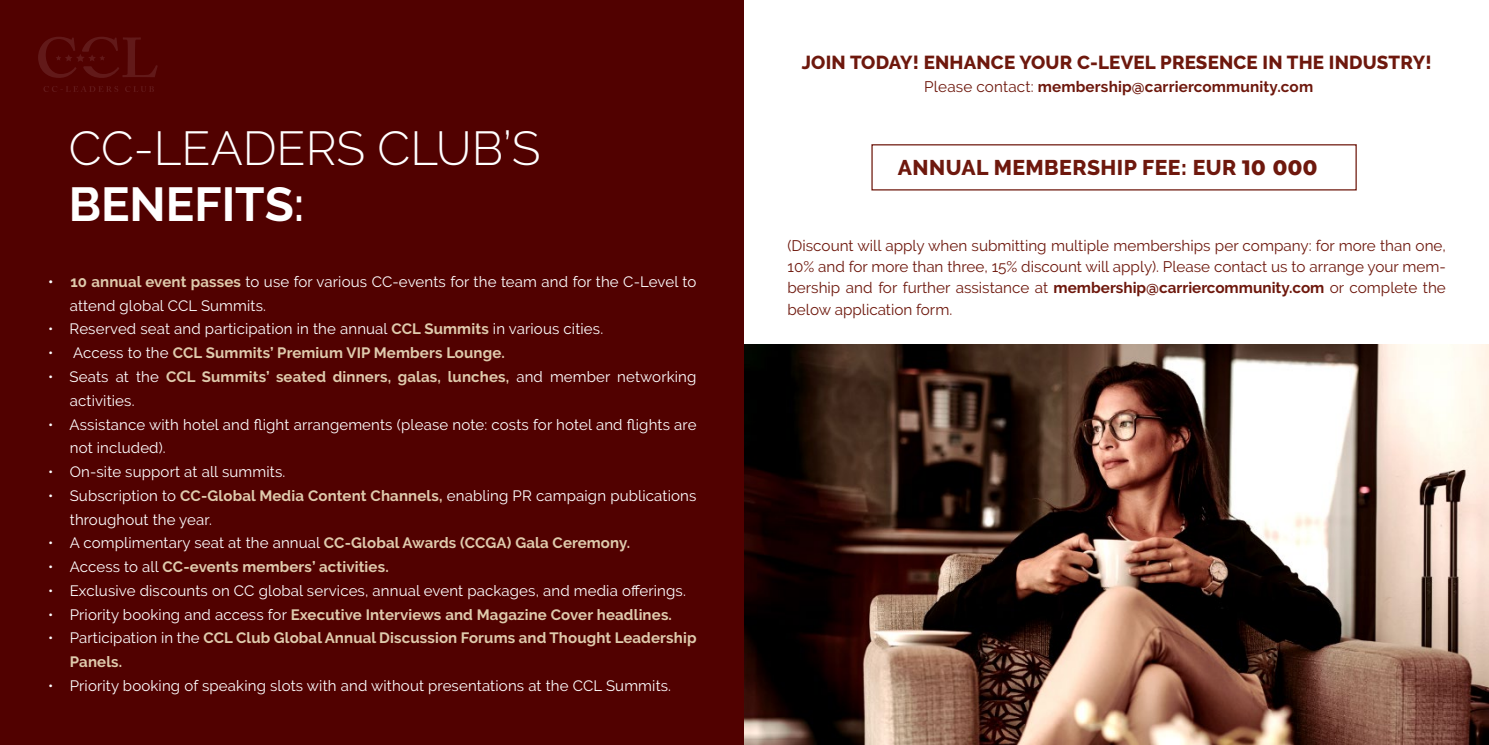
<style>
.page{position:relative;width:1489px;height:745px;background:#fff}
.page>*{position:absolute;margin:0;border:0;box-sizing:border-box;transform-origin:0 0}
.t1{font:300 47.5px/56.2px "Raleway";color:#fff}
.t2{font:800 21.25px "Raleway";letter-spacing:.02em;color:#6e180d}
.t3{font:800 18.75px "Raleway";letter-spacing:.01em;color:#6e180d}
.t4{font:15.25px/21.2px "Raleway";color:#6e180d;text-align:justify}
.t5{font:700 15.25px "Raleway";letter-spacing:.01em;color:#6e180d}
.t6{font:15px/23.8px "Raleway";letter-spacing:.01em;color:#fff}
.t7{font:700 15px/23.8px "Raleway";letter-spacing:.01em;color:#dfcbad}
.s1{font-weight:700}
.s2{font-weight:600}
.s3{font-weight:700;color:#dfcbad}
.s4{font-weight:400;color:#fff}
.s5{font-weight:400}
.s6{font-family:"Montserrat"}
</style>
<div class="page">
<div style="left:0;top:0;width:743px;height:744px;background:#510100"></div>
<svg style="left:43px;top:86px;width:111px;height:6px"></svg>
<svg style="left:38px;top:37px;width:120px;height:41px"></svg>
<img style="left:744px;top:344px;width:744px;height:400px">
<div style="left:871px;top:144px;width:485px;height:46px;border:1px solid #6e180d"></div>
<h1 class="t1" style="left:69px;top:119px;width:473px">CC-LEADERS CLUB’S<br><span class="s1">BENEFITS</span><span class="s2">:</span></h1>
<p class="t6" style="left:70px;top:269px;width:628px;text-indent:-22px"><span class="s2">•</span> <span class="s3">10 annual event passes</span> to use for various CC-events for the team and for the C-Level to attend global CCL Summits.</p>
<p class="t6" style="left:48px;top:317px;width:556px">• Reserved seat and participation in the annual <span class="s3">CCL Summits</span> in various cities.</p>
<p class="t7" style="left:48px;top:341px;width:458px"><span class="s4">• Access to the</span> CCL Summits’ Premium VIP Members Lounge.</p>
<p class="t6" style="left:70px;top:364px;width:628px;text-indent:-22px">• Seats at the <span class="s3">CCL Summits’ seated dinners, galas, lunches,</span> and member networking activities.</p>
<p class="t6" style="left:70px;top:412px;width:628px;text-indent:-22px">• Assistance with hotel and flight arrangements (please note: costs for hotel and flights are not included).</p>
<p class="t6" style="left:48px;top:459px;width:239px">• On-site support at all summits.</p>
<p class="t6" style="left:70px;top:483px;width:628px;text-indent:-22px">• Subscription to <span class="s3">CC-Global Media Content Channels,</span> enabling PR campaign publications throughout the year.</p>
<p class="t7" style="left:48px;top:531px;width:583px"><span class="s4">• A complimentary seat at the annual</span> CC-Global Awards (CCGA) Gala Ceremony.</p>
<p class="t7" style="left:48px;top:554px;width:342px"><span class="s4">• Access to all</span> CC-events members’ activities.</p>
<p class="t6" style="left:48px;top:578px;width:639px">• Exclusive discounts on CC global services, annual event packages, and media offerings.</p>
<p class="t7" style="left:48px;top:602px;width:625px"><span class="s4">• Priority booking and access for</span> Executive Interviews and Magazine Cover headlines.</p>
<p class="t7" style="left:70px;top:626px;width:628px;text-indent:-22px"><span class="s4">• Participation in the</span> CCL Club Global Annual Discussion Forums and Thought Leadership<br>Panels.</p>
<p class="t6" style="left:48px;top:673px;width:624px">• Priority booking of speaking slots with and without presentations at the CCL Summits.</p>
<p class="t3" style="left:801px;top:52px;width:631px">JOIN TODAY! ENHANCE YOUR C-LEVEL PRESENCE IN THE INDUSTRY!</p>
<p class="t5" style="left:924px;top:77px;width:390px"><span class="s5">Please contact:</span> membership@carriercommunity.com</p>
<h2 class="t2" style="left:897px;top:155px;width:421px">ANNUAL MEMBERSHIP FEE: EUR <span class="s6">10 000</span></h2>
<p class="t4" style="left:787px;top:235px;width:660px">(Discount will apply when submitting multiple memberships per company: for more than one, 10% and for more than three, 15% discount will apply). Please contact us to arrange your mem&shy;bership and for further assistance at <span class="s1">membership@carriercommunity.com</span> or complete the below application form.</p>
</div>
